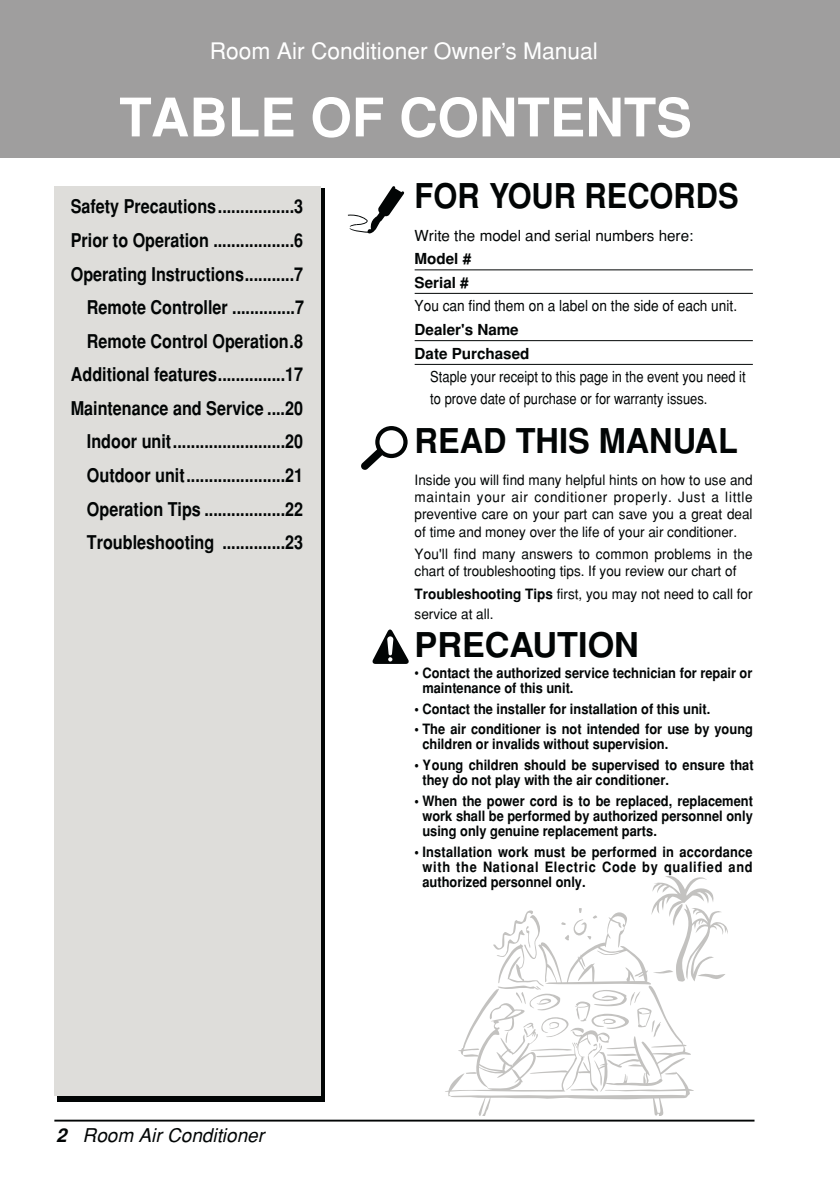
<style>
.page{position:relative;width:840px;height:1190px;background:#fff}
.page>*{position:absolute;margin:0;border:0;box-sizing:border-box;transform-origin:0 0}
.t1{font:700 53.2px "Helvetica Turk";color:#fff}
.t2{font:700 34.2px "Helvetica Turk";color:#020505;scale:.9 1}
.t3{font:700 34.2px "Helvetica Turk";color:#020505;scale:.95 1}
.t4{font:700 34.2px "Helvetica Turk";color:#020505}
.t5{font:22.8px "Helvetica Turk";color:#fff}
.t6{font:700 19px/33.6px "Helvetica Turk";color:#020505;text-align:right;scale:.85 1}
.t7{font:italic 19px "Helvetica Turk";color:#020505}
.t8{font:15.2px/21.4px "Helvetica Turk";color:#020505;scale:.85 1}
.t9{font:15.2px "Helvetica Turk";color:#020505;scale:.9 1}
.t10{font:700 15.2px/23.6px "Helvetica Turk";color:#020505}
.t11{font:15.2px "Helvetica Turk";color:#020505}
.t12{font:700 14.2px/15.2px "Helvetica Turk";color:#020505;scale:.9 1}
.t13{font:14.2px/17px "Helvetica Turk";color:#020505;scale:.95 1}
.s1{font-weight:700}
.s2{font-weight:400}
</style>
<div class="page">
<div style="left:0;top:0;width:840px;height:158px;background:#9f9e9e"></div>
<hr style="left:54px;top:1120px;width:701px;height:2px;background:#020505">
<div style="left:57px;top:188px;width:268px;height:914px;background:#020505"></div>
<svg style="left:445px;top:876px;width:283px;height:239px"></svg>
<hr style="left:415px;top:270px;width:338px;height:1px;background:#020505">
<hr style="left:415px;top:293px;width:338px;height:1px;background:#020505">
<hr style="left:415px;top:340px;width:338px;height:1px;background:#020505">
<hr style="left:415px;top:364px;width:338px;height:1px;background:#020505">
<div style="left:54px;top:186px;width:267px;height:910px;background:#deddda"></div>
<svg style="left:361px;top:426px;width:47px;height:44px"></svg>
<svg style="left:372px;top:629px;width:37px;height:35px"></svg>
<svg style="left:348px;top:186px;width:57px;height:48px"></svg>
<h3 class="t5" style="left:210px;top:42px;width:390px">Room Air Conditioner Owner’s Manual</h3>
<h1 class="t1" style="left:119px;top:98px;width:574px">TABLE OF CONTENTS</h1>
<p class="t6" style="left:71px;top:192px;width:276px">Safety Precautions.................3<br>Prior to Operation ..................6<br>Operating Instructions...........7<br>Remote Controller ..............7<br>Remote Control Operation.8<br>Additional features...............17<br>Maintenance and Service ....20<br>Indoor unit.........................20<br>Outdoor unit......................21<br>Operation Tips ..................22<br>Troubleshooting ..............23</p>
<h3 class="t7" style="left:56px;top:1129px;width:209px"><span class="s1">2</span> Room Air Conditioner</h3>
<h2 class="t2" style="left:415px;top:183px;width:361px">FOR YOUR RECORDS</h2>
<p class="t11" style="left:415px;top:229px;width:280px">Write the model and serial numbers here:</p>
<p class="t10" style="left:415px;top:248px;width:58px">Model #<br>Serial #</p>
<p class="t9" style="left:415px;top:300px;width:360px">You can find them on a label on the side of each unit.</p>
<p class="t10" style="left:415px;top:319px;width:116px">Dealer's Name<br>Date Purchased</p>
<p class="t8" style="left:430px;top:368px;width:372px">Staple your receipt to this page in the event you need it to prove date of purchase or for warranty issues.</p>
<h2 class="t3" style="left:415px;top:428px;width:342px">READ THIS MANUAL</h2>
<p class="t13" style="left:415px;top:473px;width:357px;text-align:justify">Inside you will find many helpful hints on how to use and maintain your air conditioner properly. Just a little preventive care on your part can save you a great deal of time and money over the life of your air conditioner.</p>
<p class="t13" style="left:415px;top:547px;width:357px">You'll find many answers to common problems in the chart of troubleshooting tips. If you review our chart of</p>
<p class="t13" style="left:415px;top:585px;width:357px;line-height:19.8px"><span class="s1">Troubleshooting Tips</span> first, you may not need to call for service at all.</p>
<h2 class="t4" style="left:415px;top:632px;width:226px">PRECAUTION</h2>
<p class="t12" style="left:422px;top:667px;width:368px;text-indent:-8px"><span class="s2">•</span> Contact the authorized service technician for repair or maintenance of this unit.</p>
<p class="t12" style="left:415px;top:702px;width:330px">• Contact the installer for installation of this unit.</p>
<p class="t12" style="left:422px;top:723px;width:369px;text-indent:-8px">• The air conditioner is not intended for use by young children or invalids without supervision.</p>
<p class="t12" style="left:422px;top:759px;width:370px;text-indent:-8px">• Young children should be supervised to ensure that they do not play with the air conditioner.</p>
<p class="t12" style="left:422px;top:794px;width:369px;text-align:justify;text-indent:-8px">• When the power cord is to be replaced, replacement work shall be performed by authorized personnel only using only genuine replacement parts.</p>
<p class="t12" style="left:422px;top:845px;width:369px;text-align:justify;text-indent:-8px">• Installation work must be performed in accordance with the National Electric Code by qualified and authorized personnel only.</p>
</div>
